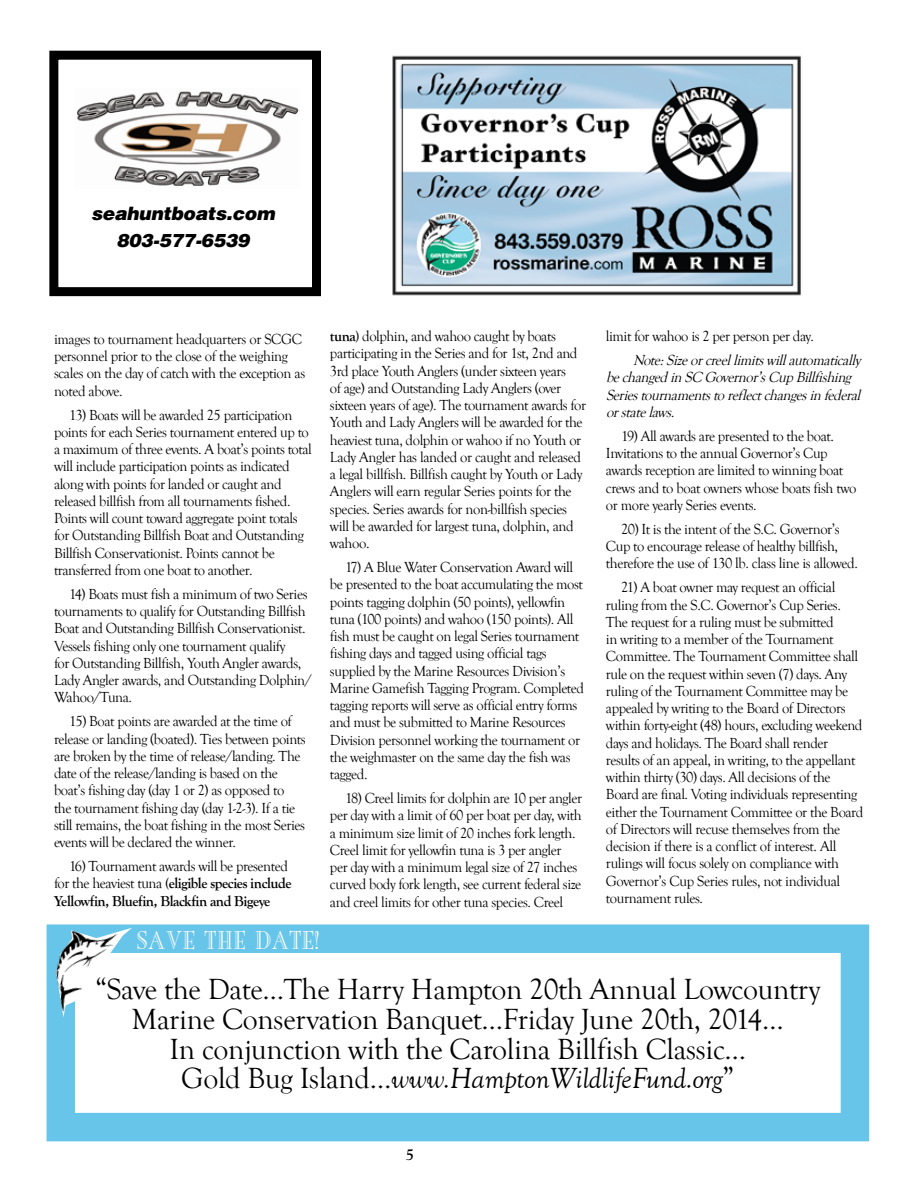
<style>
.page{position:relative;width:918px;height:1188px;background:#fff}
.page>*{position:absolute;margin:0;border:0;box-sizing:border-box;transform-origin:0 0}
.t1{font:30px/29.7px "Goudy Old Style T";letter-spacing:-.01em;color:#000;text-align:center}
.t2{font:22.5px "Mona Lisa Recut";color:#fff}
.t3{font:italic 900 18.45px/26.8px "Helvetica";letter-spacing:-.01em;color:#000;text-align:center}
.t4{font:700 15.45px "Goudy";color:#000}
.t5{font:15px/17.2px "Goudy Old Style T";letter-spacing:-.03em;color:#000}
.t6{font:italic 15px/17.2px "Goudy Old Style T";color:#000}
.t7{font:700 15px/17.2px "Goudy Old Style T";letter-spacing:-.03em;color:#000}
.s1{font-weight:400}
.s2{font-weight:700}
.s3{font-style:italic}
</style>
<div class="page">
<div style="left:47px;top:924px;width:822px;height:217px;background:#fff;border:28px solid #68c5ea"></div>
<svg style="left:125px;top:928px;width:7px;height:25px"></svg>
<img style="left:48px;top:924px;width:77px;height:99px">
<img style="left:77px;top:91px;width:223px;height:95px">
<img style="left:392px;top:55px;width:409px;height:241px">
<div style="left:49px;top:51px;width:272px;height:245px;border:9px solid #000"></div>
<p class="t3" style="left:91px;top:199px;width:185px">seahuntboats.com<br>803-577-6539</p>
<p class="t5" style="left:54px;top:331px;width:253px">images to tournament headquarters or SCGC personnel prior to the close of the weighing scales on the day of catch with the exception as noted above.</p>
<p class="t5" style="left:54px;top:407px;width:259px;text-indent:15px">13) Boats will be awarded 25 participation points for each Series tournament entered up to a maximum of three events. A boat’s points total will include participation points as indicated along with points for landed or caught and released billfish from all tournaments fished.<br>Points will count toward aggregate point totals for Outstanding Billfish Boat and Outstanding Billfish Conservationist. Points cannot be transferred from one boat to another.</p>
<p class="t5" style="left:54px;top:586px;width:259px;text-indent:15px">14) Boats must fish a minimum of two Series tournaments to qualify for Outstanding Billfish Boat and Outstanding Billfish Conservationist.<br>Vessels fishing only one tournament qualify<br>for Outstanding Billfish, Youth Angler awards, Lady Angler awards, and Outstanding Dolphin/ Wahoo/Tuna.</p>
<p class="t5" style="left:54px;top:713px;width:253px;text-indent:15px">15) Boat points are awarded at the time of release or landing (boated). Ties between points are broken by the time of release/landing. The date of the release/landing is based on the boat’s fishing day (day 1 or 2) as opposed to<br>the tournament fishing day (day 1-2-3). If a tie still remains, the boat fishing in the most Series events will be declared the winner.</p>
<p class="t7" style="left:54px;top:858px;width:239px;text-indent:15px"><span class="s1">16) Tournament awards will be presented for the heaviest tuna</span> (eligible species include<br>Yellowfin, Bluefin, Blackfin and Bigeye</p>
<p class="t5" style="left:330px;top:328px;width:258px"><span class="s2">tuna)</span> dolphin, and wahoo caught by boats participating in the Series and for 1st, 2nd and 3rd place Youth Anglers (under sixteen years<br>of age) and Outstanding Lady Anglers (over sixteen years of age). The tournament awards for Youth and Lady Anglers will be awarded for the heaviest tuna, dolphin or wahoo if no Youth or Lady Angler has landed or caught and released a legal billfish. Billfish caught by Youth or Lady Anglers will earn regular Series points for the species. Series awards for non-billfish species will be awarded for largest tuna, dolphin, and wahoo.</p>
<p class="t5" style="left:330px;top:559px;width:256px;text-indent:15px">17) A Blue Water Conservation Award will be presented to the boat accumulating the most points tagging dolphin (50 points), yellowfin tuna (100 points) and wahoo (150 points). All fish must be caught on legal Series tournament fishing days and tagged using official tags supplied by the Marine Resources Division’s Marine Gamefish Tagging Program. Completed tagging reports will serve as official entry forms and must be submitted to Marine Resources Division personnel working the tournament or the weighmaster on the same day the fish was tagged.</p>
<p class="t5" style="left:330px;top:790px;width:254px;text-indent:15px">18) Creel limits for dolphin are 10 per angler per day with a limit of 60 per boat per day, with a minimum size limit of 20 inches fork length.<br>Creel limit for yellowfin tuna is 3 per angler per day with a minimum legal size of 27 inches curved body fork length, see current federal size and creel limits for other tuna species. Creel</p>
<p class="t5" style="left:606px;top:328px;width:209px">limit for wahoo is 2 per person per day.</p>
<p class="t6" style="left:606px;top:352px;width:260px;text-indent:27px">Note:Sizeorcreellimitswillautomatically bechangedinSC Governor’sCupBillfishing Seriestournamentstoreflectchangesinfederal orstatelaws.</p>
<p class="t5" style="left:606px;top:428px;width:252px;text-indent:15px">19) All awards are presented to the boat.<br>Invitations to the annual Governor’s Cup awards reception are limited to winning boat crews and to boat owners whose boats fish two or more yearly Series events.</p>
<p class="t5" style="left:606px;top:521px;width:254px;text-indent:15px">20) It is the intent of the S.C. Governor’s<br>Cup to encourage release of healthy billfish, therefore the use of 130 lb. class line is allowed.</p>
<p class="t5" style="left:606px;top:579px;width:259px;text-indent:15px">21) A boat owner may request an official ruling from the S.C. Governor’s Cup Series.<br>The request for a ruling must be submitted<br>in writing to a member of the Tournament Committee. The Tournament Committee shall rule on the request within seven (7) days. Any ruling of the Tournament Committee may be appealed by writing to the Board of Directors within forty-eight (48) hours, excluding weekend days and holidays. The Board shall render results of an appeal, in writing, to the appellant within thirty (30) days. All decisions of the Board are final. Voting individuals representing either the Tournament Committee or the Board of Directors will recuse themselves from the decision if there is a conflict of interest. All rulings will focus solely on compliance with Governor’s Cup Series rules, not individual tournament rules.</p>
<h2 class="t2" style="left:137px;top:927px;width:184px">SAVE THE DATE!</h2>
<h1 class="t1" style="left:95px;top:975px;width:727px">“Save the Date…The Harry Hampton 20th Annual Lowcountry Marine Conservation Banquet…Friday June 20th, 2014…<br>In conjunction with the Carolina Billfish Classic…<br>Gold Bug Island…<span class="s3">www.HamptonWildlifeFund.org</span>”</h1>
<p class="t4" style="left:406px;top:1145px;width:10px">5</p>
</div>
